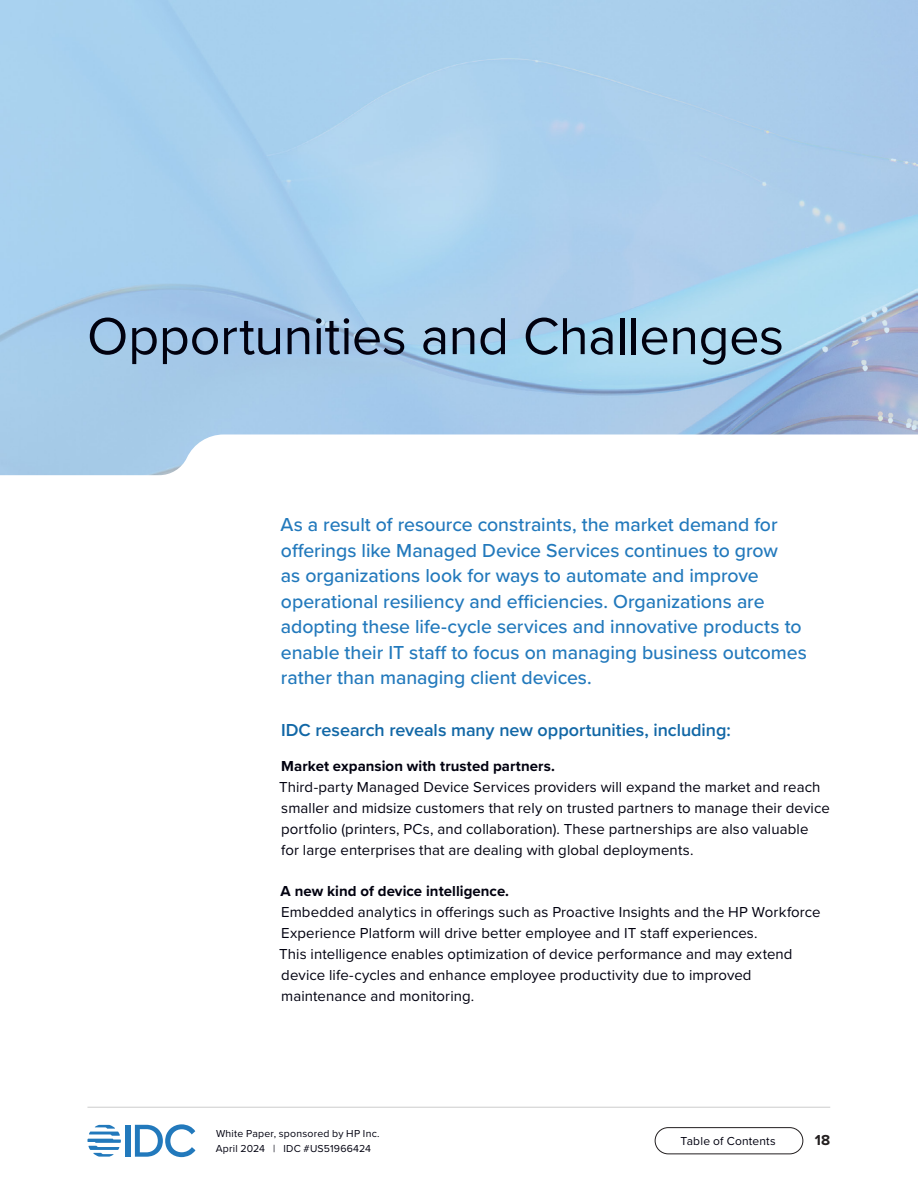
<style>
.page{position:relative;width:918px;height:1188px;background:#fff}
.page>*{position:absolute;margin:0;border:0;box-sizing:border-box;transform-origin:0 0}
.H2_Main_Section_Title__black{font:54px "Proxima Nova";letter-spacing:-.01em;color:#01010f}
.Emphasized_Paragraph{font:500 19.5px/25.5px "Proxima Nova";letter-spacing:-.005em;color:#2279bc}
.Bold_Intro_Text{font:600 18px "Proxima Nova";letter-spacing:-.005em;color:#1167a6}
.Body_Text{font:15px/21px "Proxima Nova";letter-spacing:.005em;color:#01010f}
.Body_Text-2{font:700 15px "Proxima Nova";letter-spacing:.005em;color:#01010f}
.t1{font:700 15px "Proxima Nova";color:#231f20}
.t2{font:12px "Proxima Nova";letter-spacing:.015em;color:#01010f}
.t3{font:10.5px/15px "Proxima Nova";letter-spacing:.02em;color:#01010f}
</style>
<div class="page">
<div style="left:126px;top:1125px;width:5px;height:32px;background:#2279bc"></div>
<svg style="left:135px;top:1124px;width:60px;height:33px"></svg>
<svg style="left:87px;top:1125px;width:34px;height:32px"></svg>
<hr style="left:87px;top:1107px;width:743px;height:1px;background:#ccc">
<div style="left:655px;top:1127px;width:148px;height:27px;border:1px solid #231f20;border-radius:13px"></div>
<h2 class="H2_Main_Section_Title__black" style="left:87px;top:296px;width:699px">Opportunities and Challenges</h2>
<p class="Emphasized_Paragraph" style="left:280px;top:511px;width:528px">As a result of resource constraints, the market demand for offerings like Managed Device Services continues to grow<br>as organizations look for ways to automate and improve operational resiliency and efficiencies. Organizations are adopting these life-cycle services and innovative products to enable their IT staff to focus on managing business outcomes rather than managing client devices.</p>
<p class="Bold_Intro_Text" style="left:281px;top:717px;width:451px">IDC research reveals many new opportunities, including:</p>
<p class="Body_Text-2" style="left:281px;top:755px;width:275px">Market expansion with trusted partners.</p>
<p class="Body_Text" style="left:279px;top:776px;width:552px">Third-party Managed Device Services providers will expand the market and reach smaller and midsize customers that rely on trusted partners to manage their device portfolio (printers, PCs, and collaboration). These partnerships are also valuable<br>for large enterprises that are dealing with global deployments.</p>
<p class="Body_Text-2" style="left:281px;top:880px;width:230px">A new kind of device intelligence.</p>
<p class="Body_Text" style="left:279px;top:901px;width:543px">Embedded analytics in offerings such as Proactive Insights and the HP Workforce Experience Platform will drive better employee and IT staff experiences.<br>This intelligence enables optimization of device performance and may extend device life-cycles and enhance employee productivity due to improved maintenance and monitoring.</p>
<p class="t3" style="left:216px;top:1126px;width:165px">White Paper, sponsored by HP Inc.<br>April 2024 | IDC #US51966424</p>
<p class="t2" style="left:681px;top:1132px;width:97px">Table of Contents</p>
<p class="t1" style="left:815px;top:1129px;width:17px">18</p>
</div>
